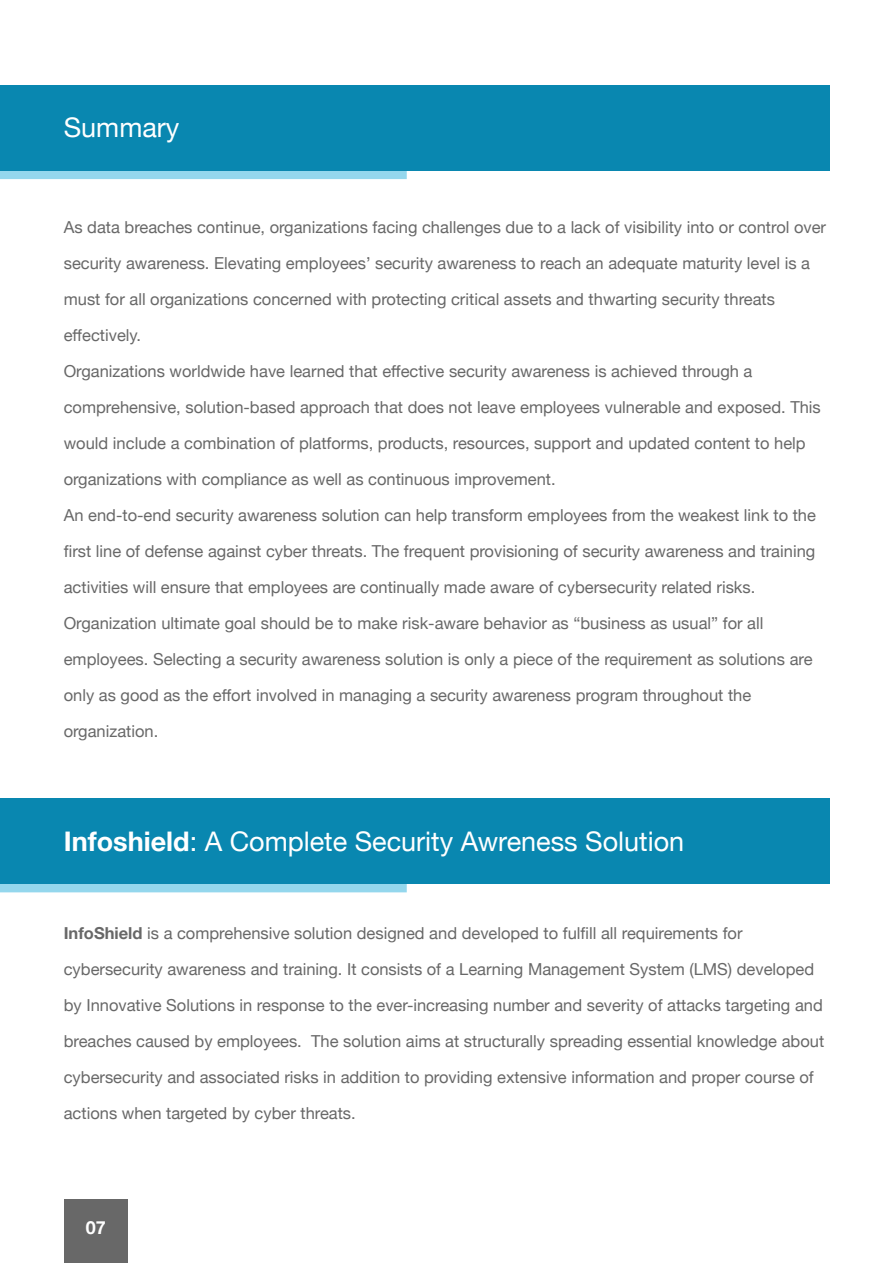
<style>
.page{position:relative;width:893px;height:1263px;background:#fff}
.page>*{position:absolute;margin:0;border:0;box-sizing:border-box;transform-origin:0 0}
.t1{font:27px "Helvetica Neue";color:#fff}
.t2{font:700 18px "Helvetica Neue";color:#fff}
.t3{font:16.5px/36px "Helvetica Neue";color:#686868}
.s1{font-weight:700}
</style>
<div class="page">
<div style="left:64px;top:1199px;width:64px;height:64px;background:#686868"></div>
<svg style="left:0;top:170px;width:407px;height:9px;background:#84cee6"></svg>
<div style="left:0;top:85px;width:829px;height:85px;background:#0987b0"></div>
<svg style="left:0;top:883px;width:407px;height:9px;background:#84cee6"></svg>
<div style="left:0;top:798px;width:829px;height:85px;background:#0987b0"></div>
<h1 class="t1" style="left:64px;top:108px;width:117px">Summary</h1>
<p class="t3" style="left:64px;top:210px;width:764px">As data breaches continue, organizations facing challenges due to a lack of visibility into or control over security awareness. Elevating employees’ security awareness to reach an adequate maturity level is a must for all organizations concerned with protecting critical assets and thwarting security threats effectively.<br>Organizations worldwide have learned that effective security awareness is achieved through a comprehensive, solution-based approach that does not leave employees vulnerable and exposed. This would include a combination of platforms, products, resources, support and updated content to help organizations with compliance as well as continuous improvement.<br>An end-to-end security awareness solution can help transform employees from the weakest link to the first line of defense against cyber threats. The frequent provisioning of security awareness and training activities will ensure that employees are continually made aware of cybersecurity related risks.<br>Organization ultimate goal should be to make risk-aware behavior as “business as usual” for all employees. Selecting a security awareness solution is only a piece of the requirement as solutions are only as good as the effort involved in managing a security awareness program throughout the organization.</p>
<h1 class="t1" style="left:64px;top:822px;width:622px"><span class="s1">Infoshield</span>: A Complete Security Awreness Solution</h1>
<p class="t3" style="left:64px;top:916px;width:762px"><span class="s1">InfoShield</span> is a comprehensive solution designed and developed to fulfill all requirements for cybersecurity awareness and training. It consists of a Learning Management System (LMS) developed by Innovative Solutions in response to the ever-increasing number and severity of attacks targeting and breaches caused by employees. The solution aims at structurally spreading essential knowledge about cybersecurity and associated risks in addition to providing extensive information and proper course of actions when targeted by cyber threats.</p>
<p class="t2" style="left:86px;top:1214px;width:22px">07</p>
</div>
